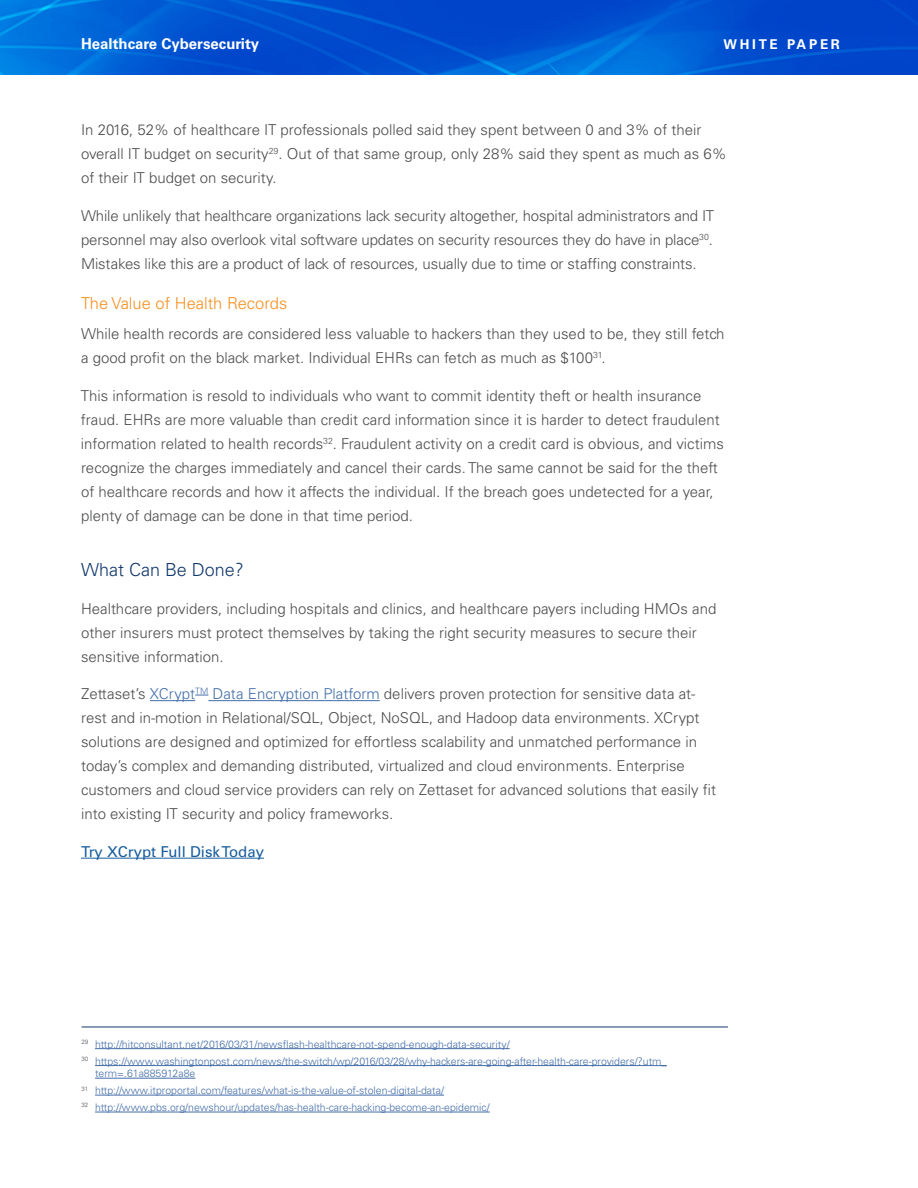
<style>
.page{position:relative;width:918px;height:1188px;background:#fff}
.page>*{position:absolute;margin:0;border:0;box-sizing:border-box;transform-origin:0 0}
.t1{font:300 18px "Univers LT";color:#11386d}
.t2{font:300 16.5px "Univers LT";color:#f68f1e}
.t3{font:300 15px/24px "Univers LT";color:#4b4c4d}
.t4{font:700 15px "Univers LT";color:#fff}
.t5{font:15px "Univers LT";color:#175d9e}
.t6{font:700 13.5px "Univers LT";letter-spacing:.2em;color:#fff}
.t7{font:300 10.5px/17px "Univers LT";color:#436da8}
.s1{color:#436da8}
</style>
<div class="page">
<svg style="left:0;top:0;width:918px;height:75px;background:#0056d1"></svg>
<hr style="left:150px;top:700px;width:45px;height:1px;background:#436da8">
<svg style="left:195px;top:695px;width:13px;height:1px"></svg>
<hr style="left:208px;top:700px;width:172px;height:1px;background:#436da8">
<hr style="left:81px;top:858px;width:183px;height:1px;background:#175d9e">
<hr style="left:82px;top:1027px;width:646px;height:1px;background:#11386d">
<hr style="left:95px;top:1048px;width:415px;height:1px;background:#436da8">
<hr style="left:95px;top:1065px;width:572px;height:1px;background:#436da8">
<hr style="left:95px;top:1078px;width:100px;height:1px;background:#436da8">
<hr style="left:95px;top:1095px;width:349px;height:1px;background:#436da8">
<hr style="left:95px;top:1112px;width:395px;height:1px;background:#436da8">
<p class="t4" style="left:81px;top:35px;width:180px">Healthcare Cybersecurity</p>
<p class="t6" style="left:724px;top:36px;width:118px">WHITE PAPER</p>
<p class="t3" style="left:81px;top:118px;width:647px">In 2016, 52% of healthcare IT professionals polled said they spent between 0 and 3% of their overall IT budget on security<sup>29</sup>. Out of that same group, only 28% said they spent as much as 6% of their IT budget on security.</p>
<p class="t3" style="left:81px;top:203px;width:635px;text-align:justify">While unlikely that healthcare organizations lack security altogether, hospital administrators and IT personnel may also overlook vital software updates on security resources they do have in place<sup>30</sup>.<br>Mistakes like this are a product of lack of resources, usually due to time or staffing constraints.</p>
<p class="t2" style="left:81px;top:293px;width:208px">The Value of Health Records</p>
<p class="t3" style="left:81px;top:322px;width:645px">While health records are considered less valuable to hackers than they used to be, they still fetch a good profit on the black market. Individual EHRs can fetch as much as $100<sup>31</sup>.</p>
<p class="t3" style="left:81px;top:384px;width:644px">This information is resold to individuals who want to commit identity theft or health insurance fraud. EHRs are more valuable than credit card information since it is harder to detect fraudulent information related to health records<sup>32</sup>. Fraudulent activity on a credit card is obvious, and victims recognize the charges immediately and cancel their cards. The same cannot be said for the theft of healthcare records and how it affects the individual. If the breach goes undetected for a year, plenty of damage can be done in that time period.</p>
<p class="t1" style="left:81px;top:559px;width:164px">What Can Be Done?</p>
<p class="t3" style="left:81px;top:596px;width:637px">Healthcare providers, including hospitals and clinics, and healthcare payers including HMOs and other insurers must protect themselves by taking the right security measures to secure their sensitive information.</p>
<p class="t3" style="left:81px;top:682px;width:637px">Zettaset’s <span class="s1">XCrypt</span><sup>TM</sup> <span class="s1">Data Encryption Platform</span> delivers proven protection for sensitive data at&shy;rest and in-motion in Relational/SQL, Object, NoSQL, and Hadoop data environments. XCrypt solutions are designed and optimized for effortless scalability and unmatched performance in today’s complex and demanding distributed, virtualized and cloud environments. Enterprise customers and cloud service providers can rely on Zettaset for advanced solutions that easily fit into existing IT security and policy frameworks.</p>
<p class="t5" style="left:81px;top:842px;width:185px">Try XCrypt Full Disk Today</p>
<p class="t7" style="left:82px;top:1035px;width:587px"><sup>29</sup> http://hitconsultant.net/2016/03/31/newsflash-healthcare-not-spend-enough-data-security/<br><sup>30</sup> https://www.washingtonpost.com/news/the-switch/wp/2016/03/28/why-hackers-are-going-after-health-care-providers/?utm_</p>
<p class="t7" style="left:82px;top:1065px;width:410px;text-indent:13px">term=.61a885912a8e<br><sup>31</sup> http://www.itproportal.com/features/what-is-the-value-of-stolen-digital-data/<br><sup>32</sup> http://www.pbs.org/newshour/updates/has-health-care-hacking-become-an-epidemic/</p>
</div>
